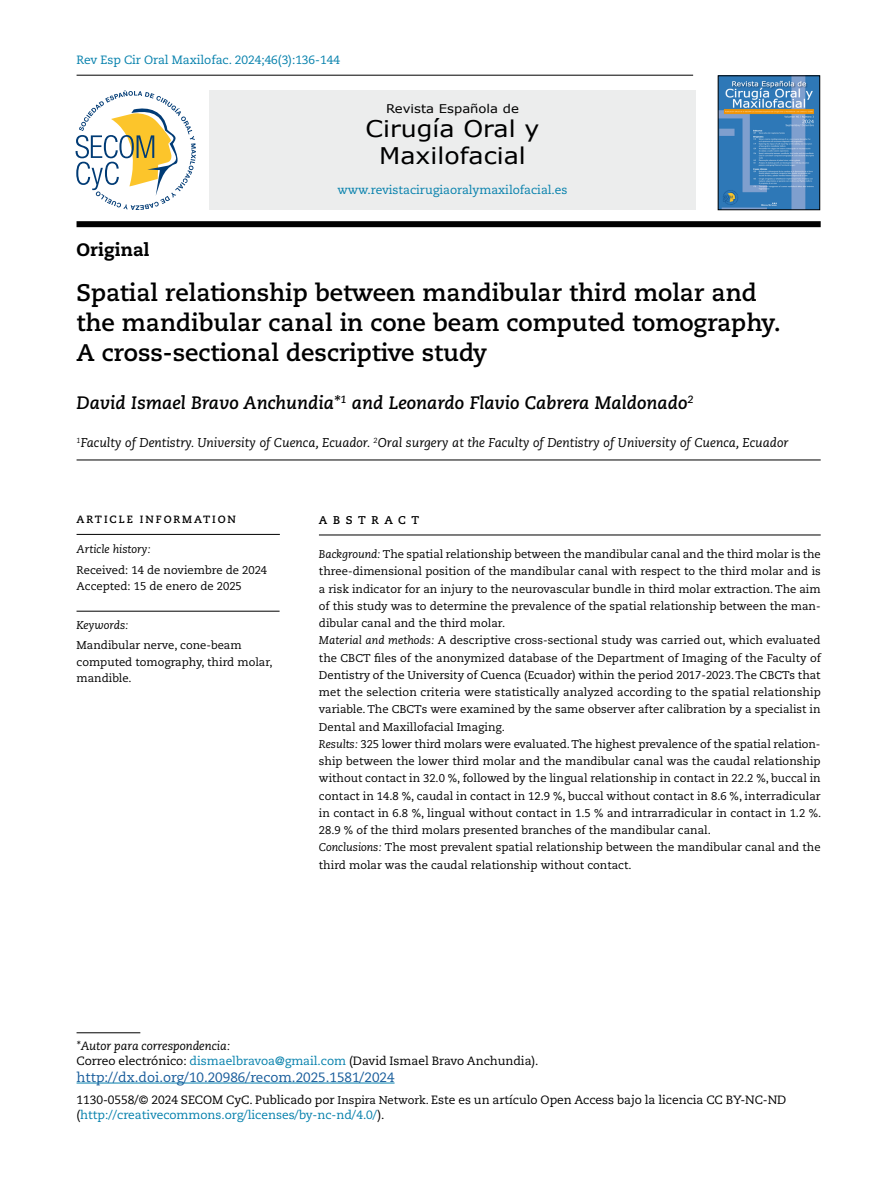
<style>
.page{position:relative;width:893px;height:1191px;background:#fff}
.page>*{position:absolute;margin:0;border:0;box-sizing:border-box;transform-origin:0 0}
.t1{font:700 24px/30px "Caecilia LT Std";color:#000}
.t2{font:22.95px/27px "Verdana";color:#000;text-align:center;scale:1.1 1}
.t3{font:italic 700 18px "Caecilia LT Std";color:#000}
.t4{font:800 18px "Caecilia LT Std";color:#000}
.t5{font:13.5px "Caecilia LT Std";color:#165b9a}
.t6{font:italic 12.75px "Caecilia LT Std";color:#000}
.t7{font:12px/15px "Caecilia LT Std";letter-spacing:-.005em;color:#000}
.t8{font:12px "Caecilia LT Std";letter-spacing:-.005em;color:#0480ac}
.t9{font:12px "Verdana";color:#000;scale:1.1 1}
.t10{font:11.25px/17.2px "Caecilia LT Std";color:#000}
.t11{font:italic 11.25px "Caecilia LT Std";color:#000}
.t12{font:700 11.25px "Caecilia LT Std";letter-spacing:.5em;color:#000}
.t13{font:700 10.5px "Caecilia LT Std";letter-spacing:.18em;color:#000}
.s1{font-style:italic}
.s2{color:#0480ac}
.s3{font-size:11.25px}
</style>
<div class="page">
<hr style="left:77px;top:75px;width:616px;height:1px;background:#000">
<div style="left:77px;top:221px;width:744px;height:6px;background:#000"></div>
<hr style="left:319px;top:534px;width:502px;height:1px;background:#000">
<div style="left:209px;top:91px;width:487px;height:119px;background:#eceded"></div>
<img style="left:720px;top:78px;width:98px;height:130px">
<div style="left:718px;top:76px;width:102px;height:134px;border:1px solid #000"></div>
<svg style="left:76px;top:90px;width:120px;height:120px"></svg>
<hr style="left:77px;top:534px;width:203px;height:1px;background:#000">
<hr style="left:77px;top:611px;width:203px;height:1px;background:#000">
<hr style="left:77px;top:459px;width:744px;height:1px;background:#000">
<hr style="left:77px;top:1032px;width:63px;height:1px;background:#000">
<hr style="left:77px;top:1082px;width:318px;height:1px;background:#0480ac">
<p class="t8" style="left:77px;top:53px;width:265px">Rev Esp Cir Oral Maxilofac. 2024;46(3):136-144</p>
<p class="t9" style="left:386px;top:100px;width:122px">Revista Española de</p>
<h2 class="t2" style="left:365px;top:115px;width:160px">Cirugía Oral y<br>Maxilofacial</h2>
<p class="t8" style="left:337px;top:183px;width:232px">www.revistacirugiaoralymaxilofacial.es</p>
<h3 class="t4" style="left:77px;top:238px;width:74px">Original</h3>
<h1 class="t1" style="left:77px;top:278px;width:706px">Spatial relationship between mandibular third molar and the mandibular canal in cone beam computed tomography.<br>A cross-sectional descriptive study</h1>
<h3 class="t3" style="left:77px;top:392px;width:619px">David Ismael Bravo Anchundia*<sup>1</sup> and Leonardo Flavio Cabrera Maldonado<sup>2</sup></h3>
<p class="t6" style="left:77px;top:435px;width:713px"><sup>1</sup>Faculty of Dentistry. University of Cuenca, Ecuador. <sup>2</sup>Oral surgery at the Faculty of Dentistry of University of Cuenca, Ecuador</p>
<p class="t13" style="left:77px;top:513px;width:161px">ARTICLE INFORMATION</p>
<p class="t11" style="left:77px;top:542px;width:76px">Article history:</p>
<p class="t10" style="left:77px;top:562px;width:192px;line-height:16.5px">Received: 14 de noviembre de 2024<br>Accepted: 15 de enero de 2025</p>
<p class="t11" style="left:77px;top:618px;width:53px">Keywords:</p>
<p class="t10" style="left:77px;top:637px;width:198px;line-height:16.5px">Mandibular nerve, cone-beam computed tomography, third molar, mandible.</p>
<p class="t12" style="left:319px;top:513px;width:102px">ABSTRACT</p>
<p class="t10" style="left:319px;top:546px;width:504px"><span class="s1">Background:</span> The spatial relationship between the mandibular canal and the third molar is the three-dimensional position of the mandibular canal with respect to the third molar and is a risk indicator for an injury to the neurovascular bundle in third molar extraction. The aim of this study was to determine the prevalence of the spatial relationship between the man&shy;dibular canal and the third molar.<br><span class="s1">Material and methods:</span> A descriptive cross-sectional study was carried out, which evaluated the CBCT files of the anonymized database of the Department of Imaging of the Faculty of Dentistry of the University of Cuenca (Ecuador) within the period 2017-2023. The CBCTs that met the selection criteria were statistically analyzed according to the spatial relationship variable. The CBCTs were examined by the same observer after calibration by a specialist in Dental and Maxillofacial Imaging.<br><span class="s1">Results:</span> 325 lower third molars were evaluated. The highest prevalence of the spatial relation&shy;ship between the lower third molar and the mandibular canal was the caudal relationship without contact in 32.0 %, followed by the lingual relationship in contact in 22.2 %, buccal in contact in 14.8 %, caudal in contact in 12.9 %, buccal without contact in 8.6 %, interradicular in contact in 6.8 %, lingual without contact in 1.5 % and intrarradicular in contact in 1.2 %.<br>28.9 % of the third molars presented branches of the mandibular canal.<br><span class="s1">Conclusions:</span> The most prevalent spatial relationship between the mandibular canal and the third molar was the caudal relationship without contact.</p>
<p class="t7" style="left:77px;top:1038px;width:463px"><span class="s1">*Autor para correspondencia:<br></span>Correo electrónico: <span class="s2">dismaelbravoa@gmail.com</span> (David Ismael Bravo Anchundia).</p>
<p class="t5" style="left:77px;top:1069px;width:319px">http://dx.doi.org/10.20986/recom.2025.1581/2024</p>
<p class="t7" style="left:77px;top:1092px;width:711px">1130-0558/© 2024 SECOM CyC. Publicado por <span class="s3">Inspira Network.</span> Este es un artículo Open Access bajo la licencia CC BY-NC-ND (<span class="s2">http://creativecommons.org/licenses/by-nc-nd/4.0/</span>).</p>
</div>
